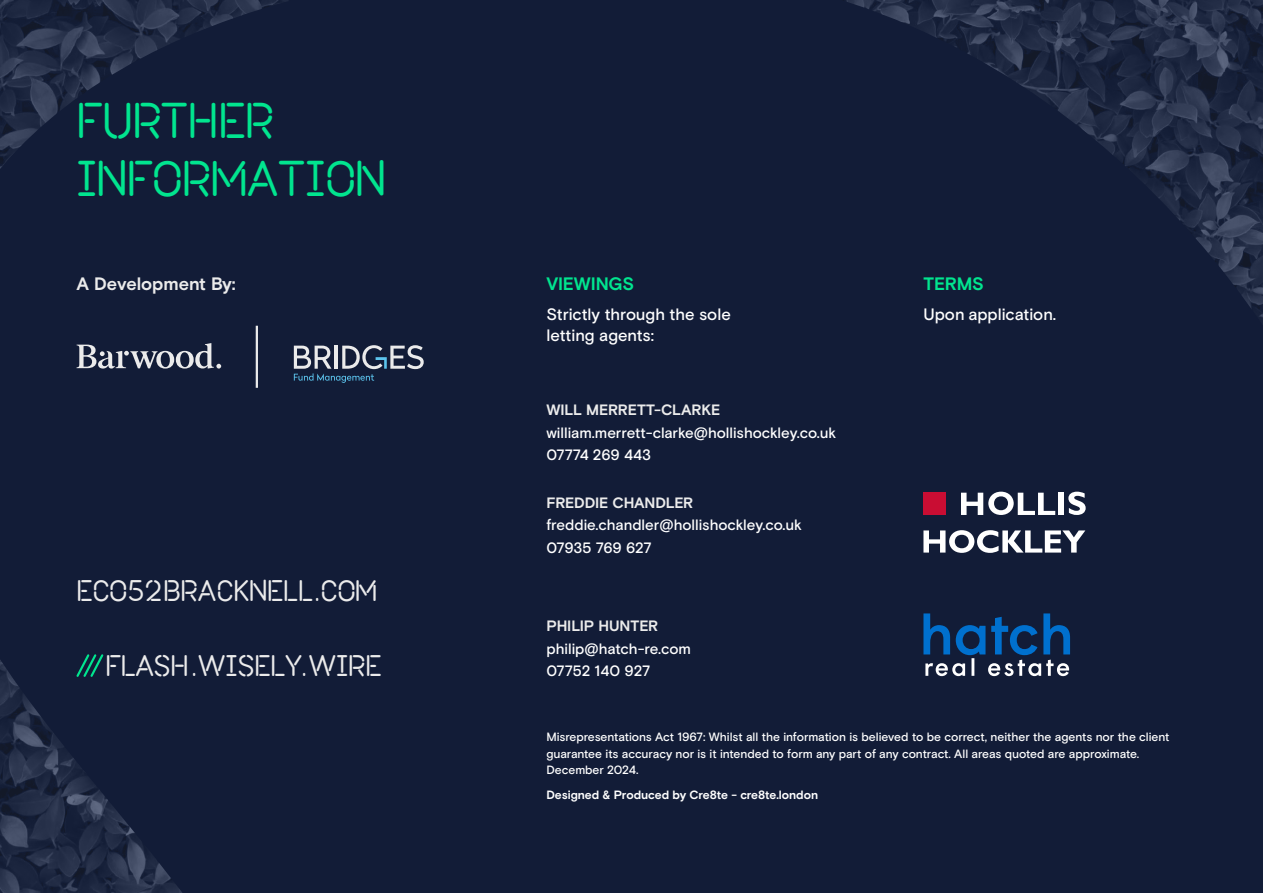
<style>
.page{position:relative;width:1263px;height:893px;background:#121c37}
.page>*{position:absolute;margin:0;border:0;box-sizing:border-box;transform-origin:0 0}
.t1{font:48px/57.6px "ROSKA";color:#01e58f}
.t2{font:28.5px "ROSKA";color:#ebebeb}
.t3{font:700 18px "Basis Grotesque Pro";color:#ebebeb}
.t4{font:700 18px "Basis Grotesque Pro";letter-spacing:-.01em;color:#01e58f}
.t5{font:500 16.5px/21px "Basis Grotesque Pro";color:#fff}
.t6{font:500 15px/22.5px "Basis Grotesque Pro";letter-spacing:-.005em;color:#fff}
.t7{font:700 15px "Basis Grotesque Pro";letter-spacing:-.01em;color:#ebebeb}
.t8{font:500 12px/16.5px "Basis Grotesque Pro";letter-spacing:-.005em;color:#fff}
.t9{font:700 12px "Basis Grotesque Pro";color:#fff}
</style>
<div class="page">
<svg style="left:923px;top:613px;width:147px;height:63px;background:#20436d"></svg>
<div style="left:923px;top:493px;width:23px;height:22px;background:#c90d33"></div>
<svg style="left:961px;top:492px;width:94px;height:23px"></svg>
<div style="left:1058px;top:493px;width:5px;height:22px;background:#fff"></div>
<svg style="left:1068px;top:492px;width:18px;height:23px"></svg>
<svg style="left:923px;top:530px;width:162px;height:23px"></svg>
<svg style="left:76px;top:654px;width:27px;height:23px"></svg>
<svg style="left:77px;top:343px;width:144px;height:26px;background:#545b6e"></svg>
<svg style="left:294px;top:345px;width:130px;height:38px;background:#49556a"></svg>
<hr style="left:256px;top:326px;width:2px;height:62px;background:#ebebeb">
<h1 class="t1" style="left:77px;top:89px;width:311px">FURTHER<br>INFORMATION</h1>
<h3 class="t3" style="left:77px;top:274px;width:161px">A Development By:</h3>
<h2 class="t2" style="left:77px;top:572px;width:302px">ECO52BRACKNELL .COM</h2>
<h2 class="t2" style="left:106px;top:648px;width:277px">FLASH .WISELY.WIRE</h2>
<h3 class="t4" style="left:546px;top:274px;width:89px">VIEWINGS</h3>
<h3 class="t5" style="left:546px;top:304px;width:186px">Strictly through the sole letting agents:</h3>
<p class="t7" style="left:546px;top:401px;width:175px">WILL MERRETT-CLARKE</p>
<p class="t6" style="left:546px;top:422px;width:291px">william.merrett-clarke@hollishockley.co.uk<br>07774 269 443</p>
<p class="t7" style="left:546px;top:494px;width:148px">FREDDIE CHANDLER</p>
<p class="t6" style="left:546px;top:514px;width:257px">freddie.chandler@hollishockley.co.uk<br>07935 769 627</p>
<p class="t7" style="left:546px;top:617px;width:113px">PHILIP HUNTER</p>
<p class="t6" style="left:546px;top:638px;width:146px">philip@hatch-re.com<br>07752 140 927</p>
<h3 class="t4" style="left:923px;top:274px;width:62px">TERMS</h3>
<h3 class="t5" style="left:923px;top:304px;width:134px">Upon application.</h3>
<p class="t8" style="left:546px;top:729px;width:624px">Misrepresentations Act 1967: Whilst all the information is believed to be correct, neither the agents nor the client guarantee its accuracy nor is it intended to form any part of any contract. All areas quoted are approximate.<br>December 2024.</p>
<p class="t9" style="left:546px;top:788px;width:273px">Designed &amp; Produced by Cre8te - cre8te.london</p>
</div>
